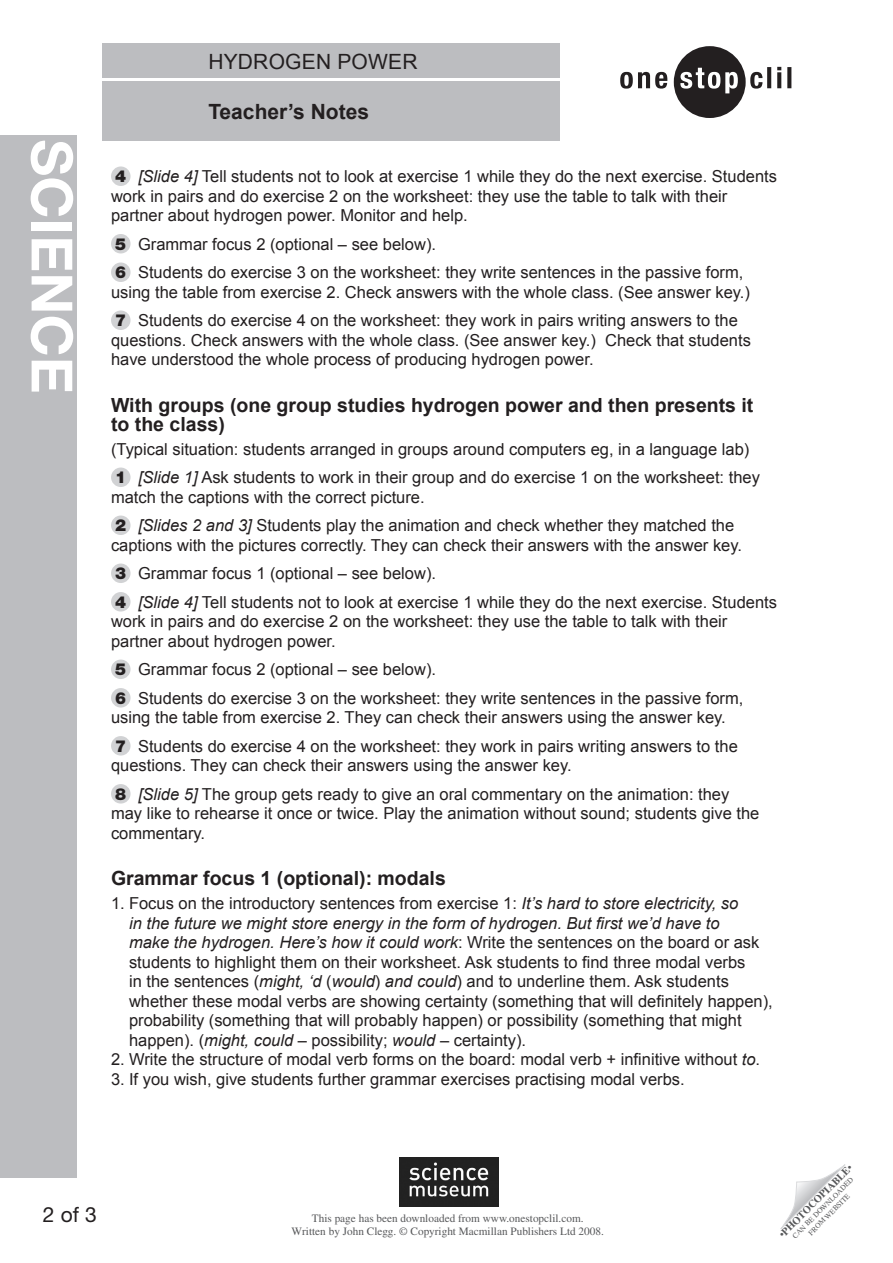
<style>
.page{position:relative;width:893px;height:1263px;background:#fff}
.page>*{position:absolute;margin:0;border:0;box-sizing:border-box;transform-origin:0 0}
.SidePanalText{font:700 57px "Helvetica Neue LT Std";color:#fff}
.pagetitle{font:700 21px "Arial";color:#231f20}
.Title_in_green_box{font:21px "Arial";letter-spacing:.01em;color:#231f20}
.folio{font:21px "Helvetica Neue LT Std";color:#231f20}
.Heading_3{font:700 19.5px/19.5px "Arial";color:#231f20}
.LN{font:16.5px/19.5px "Arial";color:#231f20}
.TB{font:16.5px/19.5px "Arial";color:#231f20}
.t1{font:11.25px "Times LT Std";color:#57585a}
.t2{font:700 10.5px "Times LT Std";color:#57585a}
.t3{font:7.5px "Times LT Std";color:#57585a}
.s1{font-family:"Helvetica Neue LT Std";font-weight:900}
.s2{font-style:italic}
.s3{font-weight:400}
</style>
<div class="page">
<div style="left:102px;top:81px;width:457px;height:60px;background:#bcbdc0"></div>
<div style="left:102px;top:44px;width:457px;height:34px;background:#bcbdc0"></div>
<svg style="left:780px;top:1164px;width:65px;height:65px"></svg>
<div style="left:674px;top:46px;width:72px;height:72px;background:#231f20;border-radius:50%"></div>
<svg style="left:620px;top:72px;width:47px;height:17px"></svg>
<svg style="left:680px;top:68px;width:58px;height:25px"></svg>
<svg style="left:750px;top:67px;width:41px;height:22px"></svg>
<img style="left:400px;top:1157px;width:98px;height:49px">
<div style="left:0;top:135px;width:77px;height:1043px;background:#bcbdc0"></div>
<div style="left:111px;top:166px;width:20px;height:20px;background:#d1d2d4;border-radius:50%"></div>
<div style="left:111px;top:234px;width:20px;height:19px;background:#d1d2d4;border-radius:50%"></div>
<div style="left:111px;top:262px;width:20px;height:20px;background:#d1d2d4;border-radius:50%"></div>
<div style="left:111px;top:310px;width:20px;height:20px;background:#d1d2d4;border-radius:50%"></div>
<div style="left:111px;top:467px;width:20px;height:20px;background:#d1d2d4;border-radius:50%"></div>
<div style="left:111px;top:515px;width:20px;height:20px;background:#d1d2d4;border-radius:50%"></div>
<div style="left:111px;top:563px;width:20px;height:20px;background:#d1d2d4;border-radius:50%"></div>
<div style="left:111px;top:592px;width:20px;height:19px;background:#d1d2d4;border-radius:50%"></div>
<div style="left:111px;top:659px;width:20px;height:20px;background:#d1d2d4;border-radius:50%"></div>
<div style="left:111px;top:688px;width:20px;height:19px;background:#d1d2d4;border-radius:50%"></div>
<div style="left:111px;top:736px;width:20px;height:19px;background:#d1d2d4;border-radius:50%"></div>
<div style="left:111px;top:784px;width:20px;height:19px;background:#d1d2d4;border-radius:50%"></div>
<p class="SidePanalText" style="left:87px;top:139px;width:256px;rotate:90deg">science</p>
<p class="Title_in_green_box" style="left:208px;top:48px;width:211px">Hydrogen power</p>
<p class="pagetitle" style="left:208px;top:97px;width:162px">Teacher’s Notes</p>
<p class="LN" style="left:111px;top:167px;width:667px"><span class="s1">4</span> <span class="s2">[Slide 4]</span> Tell students not to look at exercise 1 while they do the next exercise. Students work in pairs and do exercise 2 on the worksheet: they use the table to talk with their partner about hydrogen power. Monitor and help.</p>
<p class="LN" style="left:115px;top:234px;width:323px"><span class="s1">5</span> Grammar focus 2 (optional – see below).</p>
<p class="LN" style="left:111px;top:263px;width:640px"><span class="s1">6</span> Students do exercise 3 on the worksheet: they write sentences in the passive form, using the table from exercise 2. Check answers with the whole class. (See answer key.)</p>
<p class="LN" style="left:111px;top:311px;width:641px"><span class="s1">7</span> Students do exercise 4 on the worksheet: they work in pairs writing answers to the questions. Check answers with the whole class. (See answer key.) Check that students have understood the whole process of producing hydrogen power.</p>
<p class="Heading_3" style="left:111px;top:396px;width:644px">With groups (one group studies hydrogen power and then presents it to the class)</p>
<p class="TB" style="left:111px;top:440px;width:640px">(Typical situation: students arranged in groups around computers eg, in a language lab)</p>
<p class="LN" style="left:111px;top:468px;width:650px"><span class="s1">1</span> <span class="s2">[Slide 1]</span> Ask students to work in their group and do exercise 1 on the worksheet: they match the captions with the correct picture.</p>
<p class="LN" style="left:111px;top:516px;width:632px"><span class="s1">2</span> <span class="s2">[Slides 2 and 3]</span> Students play the animation and check whether they matched the captions with the pictures correctly. They can check their answers with the answer key.</p>
<p class="LN" style="left:115px;top:564px;width:323px"><span class="s1">3</span> Grammar focus 1 (optional – see below).</p>
<p class="LN" style="left:111px;top:592px;width:667px"><span class="s1">4</span> <span class="s2">[Slide 4]</span> Tell students not to look at exercise 1 while they do the next exercise. Students work in pairs and do exercise 2 on the worksheet: they use the table to talk with their partner about hydrogen power.</p>
<p class="LN" style="left:115px;top:660px;width:323px"><span class="s1">5</span> Grammar focus 2 (optional – see below).</p>
<p class="LN" style="left:111px;top:688px;width:634px"><span class="s1">6</span> Students do exercise 3 on the worksheet: they write sentences in the passive form, using the table from exercise 2. They can check their answers using the answer key.</p>
<p class="LN" style="left:111px;top:736px;width:628px"><span class="s1">7</span> Students do exercise 4 on the worksheet: they work in pairs writing answers to the questions. They can check their answers using the answer key.</p>
<p class="LN" style="left:111px;top:784px;width:650px"><span class="s1">8</span> <span class="s2">[Slide 5]</span> The group gets ready to give an oral commentary on the animation: they may like to rehearse it once or twice. Play the animation without sound; students give the commentary.</p>
<p class="Heading_3" style="left:111px;top:869px;width:336px">Grammar focus 1 (optional): modals</p>
<p class="TB" style="left:129px;top:894px;width:645px;text-indent:-18px">1. Focus on the introductory sentences from exercise 1: <span class="s2">It’s hard to store electricity, so<br>in the future we might store energy in the form of hydrogen. But first we’d have to<br>make the hydrogen. Here’s how it could work</span>: Write the sentences on the board or ask students to highlight them on their worksheet. Ask students to find three modal verbs<br>in the sentences (<span class="s2">might, ‘d</span> (<span class="s2">would</span>) <span class="s2">and could</span>) and to underline them. Ask students whether these modal verbs are showing certainty (something that will definitely happen), probability (something that will probably happen) or possibility (something that might happen). (<span class="s2">might, could</span> – possibility; <span class="s2">would</span> – certainty).</p>
<p class="TB" style="left:111px;top:1050px;width:651px">2. Write the structure of modal verb forms on the board: modal verb + infinitive without <span class="s2">to</span>.</p>
<p class="TB" style="left:111px;top:1069px;width:575px">3. If you wish, give students further grammar exercises practising modal verbs.</p>
<p class="folio" style="left:43px;top:1202px;width:55px">2 of 3</p>
<p class="t1" style="left:312px;top:1211px;width:273px">This page has been downloaded from www.onestopclil.com.</p>
<p class="t1" style="left:292px;top:1225px;width:314px">Written by John Clegg. © Copyright Macmillan Publishers Ltd 2008.</p>
<p class="t2" style="left:776px;top:1231px;width:101px;rotate:-45deg"><span class="s3">•</span>PHOTOCOPIABLE<span class="s3">•</span></p>
<p class="t3" style="left:791px;top:1234px;width:84px;rotate:-45deg">CAN BE DOWNLOADED</p>
<p class="t3" style="left:807px;top:1231px;width:57px;rotate:-45deg">FROM WEBSITE</p>
</div>
